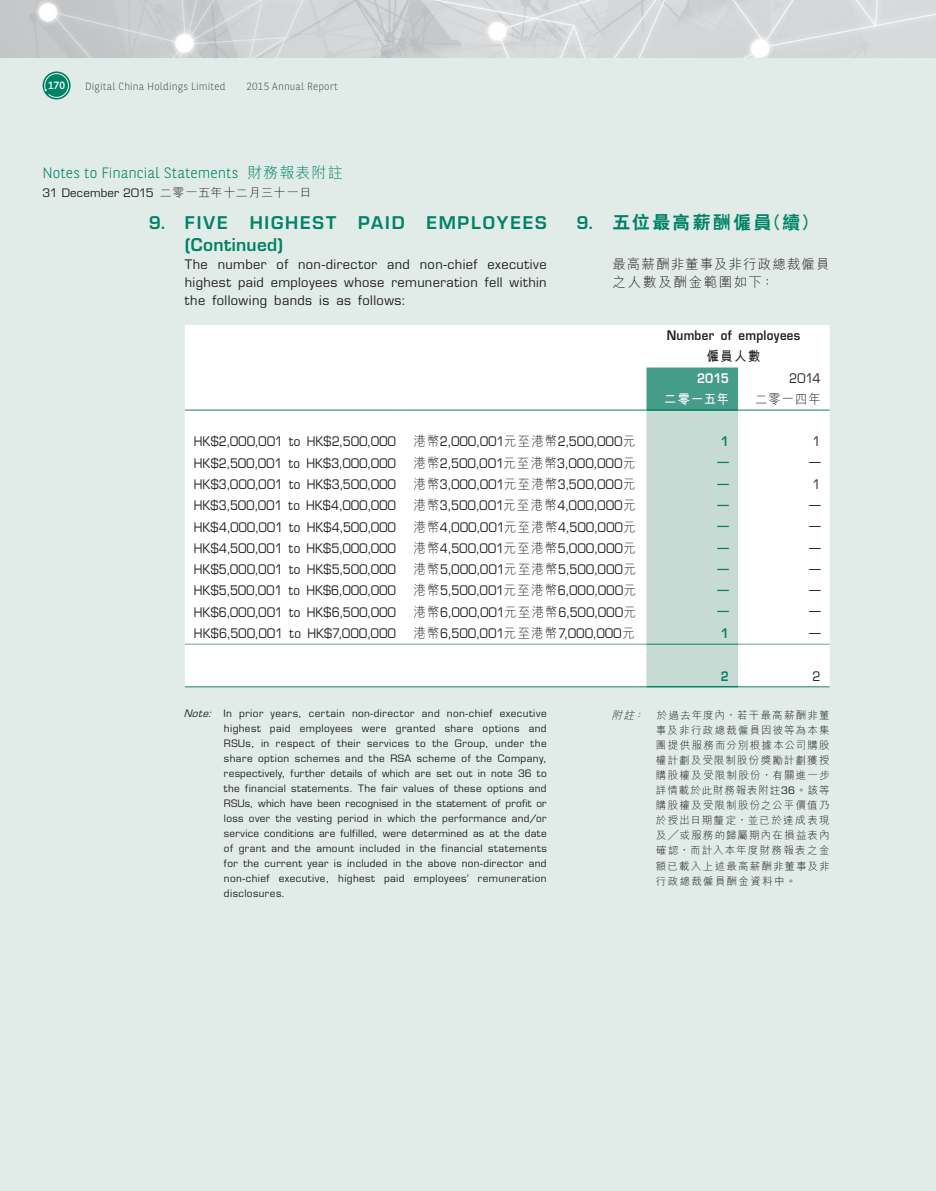
<style>
.page{position:relative;width:936px;height:1191px;background:#fff}
.page>*{position:absolute;margin:0;border:0;box-sizing:border-box;transform-origin:0 0}
._03_H1{font:800 18px "C Hei 2 HK";letter-spacing:.13em;color:#008265}
._03_H1-2{font:600 17.1px "Eurostile LT Std";letter-spacing:.1em;color:#008265}
._03_H1-3{font:600 17.1px "Eurostile LT Std";letter-spacing:.02em;color:#008265}
.t1{font:300 15px "BNPP Sans";color:#008265}
._12___P2{font:300 13.5px/18px "M Hei HK";letter-spacing:.095em;color:#231f20}
._01_Body_Text{font:700 13.5px "M Hei HK";letter-spacing:.08em;color:#fff;scale:.9 1}
._01_Body_Text-2{font:300 13.5px "M Hei HK";letter-spacing:.1em;color:#231f20;scale:.9 1}
._01_Body_Text-3{font:700 13.5px "M Hei HK";color:#231f20;scale:.9 1}
._15_Table_Stub{font:12.9px "Eurostile LT Std";letter-spacing:.04em;color:#231f20;scale:.9 1}
._12___P2-2{font:12.9px/18px "Eurostile LT Std";letter-spacing:.03em;color:#231f20;text-align:justify}
._01_Body_Text-4{font:600 12.9px "Eurostile LT Std";letter-spacing:.03em;color:#231f20;scale:.9 1}
._01_Body_Text-5{font:12.9px "Eurostile LT Std";color:#231f20;scale:.9 1}
._01_Body_Text-6{font:600 12.9px "Eurostile LT Std";color:#008265;scale:.9 1}
._01_Body_Text-7{font:600 12.9px "Eurostile LT Std";color:#fff;scale:.9 1}
.t2{font:11.4px "Eurostile LT Std";letter-spacing:.015em;color:#231f20}
._22____IN2__Note{font:300 10.5px/15px "M Hei HK";letter-spacing:.12em;color:#231f20;text-align:justify}
.t3{font:300 10.5px "BNPP Sans";letter-spacing:.015em;color:#57585a}
.t4{font:10.5px "BNPP Sans";color:#fff}
._22____IN2__Note-2{font:10.05px/15px "Eurostile LT Std";letter-spacing:.045em;color:#231f20;text-align:justify}
.s1{font-family:"M Hei HK"}
.s2{font-family:"M Hei HK";font-weight:300;font-size:12px}
.s3{font-family:"Eurostile LT Std";font-weight:600;font-size:17.1px}
.s4{font-family:"M Hei HK";font-weight:300;font-size:13.5px}
.s5{font-style:italic}
.s6{font-family:"Eurostile LT Std";font-weight:400;font-size:10.05px}
</style>
<div class="page">
<div style="left:0;top:0;width:935px;height:1191px;background:#e1ece8"></div>
<img style="left:0;top:0;width:935px;height:57px">
<svg style="left:43px;top:71px;width:28px;height:28px"></svg>
<svg style="left:44px;top:72px;width:26px;height:27px"></svg>
<div style="left:185px;top:325px;width:644px;height:361px;background:#fff"></div>
<hr style="left:185px;top:409px;width:211px;height:2px;background:#66a696">
<svg style="left:396px;top:409px;width:9px;height:2px"></svg>
<hr style="left:405px;top:409px;width:232px;height:2px;background:#66a696">
<hr style="left:738px;top:409px;width:82px;height:2px;background:#66a696">
<svg style="left:820px;top:409px;width:9px;height:2px"></svg>
<hr style="left:185px;top:686px;width:211px;height:1px;background:#66a696">
<hr style="left:405px;top:686px;width:232px;height:1px;background:#66a696">
<hr style="left:738px;top:686px;width:82px;height:1px;background:#66a696">
<hr style="left:185px;top:644px;width:211px;height:1px;background:#66a696">
<hr style="left:405px;top:644px;width:232px;height:1px;background:#66a696">
<hr style="left:738px;top:644px;width:82px;height:1px;background:#66a696">
<svg style="left:637px;top:367px;width:101px;height:320px;background:#bad5cd"></svg>
<p class="t4" style="left:48px;top:78px;width:18px">170</p>
<p class="t3" style="left:85px;top:79px;width:142px">Digital China Holdings Limited</p>
<p class="t3" style="left:246px;top:79px;width:93px">2015 Annual Report</p>
<h3 class="t1" style="left:43px;top:163px;width:302px">Notes to Financial Statements <span class="s1">財務報表附註</span></h3>
<p class="t2" style="left:43px;top:186px;width:270px">31 December 2015 <span class="s2">二零一五年十二月三十一日</span></p>
<p class="_03_H1-2" style="left:149px;top:212px;width:80px">9. FIVE</p>
<p class="_03_H1-2" style="left:250px;top:212px;width:88px">HIGHEST</p>
<p class="_03_H1-2" style="left:358px;top:212px;width:48px">PAID</p>
<p class="_03_H1-2" style="left:426px;top:212px;width:122px">EMPLOYEES</p>
<p class="_03_H1-3" style="left:185px;top:234px;width:100px">(Continued)</p>
<p class="_12___P2-2" style="left:185px;top:256px;width:363px">The number of non-director and non-chief executive highest paid employees whose remuneration fell within the following bands is as follows:</p>
<p class="_03_H1" style="left:576px;top:210px;width:243px"><span class="s3">9.</span> 五位最高薪酬僱員（續）</p>
<p class="_12___P2" style="left:612px;top:255px;width:218px">最高薪酬非董事及非行政總裁僱員之人數及酬金範圍如下：</p>
<p class="_01_Body_Text-4" style="left:666px;top:327px;width:150px">Number of employees</p>
<p class="_01_Body_Text-3" style="left:706px;top:346px;width:61px">僱員人數</p>
<p class="_01_Body_Text-7" style="left:697px;top:370px;width:37px">2015</p>
<p class="_01_Body_Text-5" style="left:789px;top:370px;width:36px">2014</p>
<p class="_01_Body_Text" style="left:664px;top:389px;width:73px">二零一五年</p>
<p class="_01_Body_Text-2" style="left:755px;top:389px;width:74px">二零一四年</p>
<p class="_15_Table_Stub" style="left:194px;top:434px;width:226px">HK$2,000,001 to HK$2,500,000</p>
<p class="_15_Table_Stub" style="left:414px;top:434px;width:247px"><span class="s4">港幣</span>2,000,001<span class="s4">元至港幣</span>2,500,000<span class="s4">元</span></p>
<p class="_01_Body_Text-6" style="left:720px;top:433px;width:11px">1</p>
<p class="_01_Body_Text-5" style="left:812px;top:434px;width:10px">1</p>
<p class="_15_Table_Stub" style="left:194px;top:455px;width:226px">HK$2,500,001 to HK$3,000,000</p>
<p class="_15_Table_Stub" style="left:414px;top:455px;width:247px"><span class="s4">港幣</span>2,500,001<span class="s4">元至港幣</span>3,000,000<span class="s4">元</span></p>
<p class="_01_Body_Text-6" style="left:717px;top:453px;width:14px">—</p>
<p class="_01_Body_Text-5" style="left:809px;top:454px;width:14px">—</p>
<p class="_15_Table_Stub" style="left:194px;top:476px;width:226px">HK$3,000,001 to HK$3,500,000</p>
<p class="_15_Table_Stub" style="left:414px;top:476px;width:247px"><span class="s4">港幣</span>3,000,001<span class="s4">元至港幣</span>3,500,000<span class="s4">元</span></p>
<p class="_01_Body_Text-6" style="left:717px;top:475px;width:14px">—</p>
<p class="_01_Body_Text-5" style="left:812px;top:476px;width:10px">1</p>
<p class="_15_Table_Stub" style="left:194px;top:498px;width:226px">HK$3,500,001 to HK$4,000,000</p>
<p class="_15_Table_Stub" style="left:414px;top:498px;width:248px"><span class="s4">港幣</span>3,500,001<span class="s4">元至港幣</span>4,000,000<span class="s4">元</span></p>
<p class="_01_Body_Text-6" style="left:717px;top:496px;width:14px">—</p>
<p class="_01_Body_Text-5" style="left:809px;top:496px;width:14px">—</p>
<p class="_15_Table_Stub" style="left:194px;top:519px;width:226px">HK$4,000,001 to HK$4,500,000</p>
<p class="_15_Table_Stub" style="left:414px;top:519px;width:248px"><span class="s4">港幣</span>4,000,001<span class="s4">元至港幣</span>4,500,000<span class="s4">元</span></p>
<p class="_01_Body_Text-6" style="left:717px;top:517px;width:14px">—</p>
<p class="_01_Body_Text-5" style="left:809px;top:518px;width:14px">—</p>
<p class="_15_Table_Stub" style="left:194px;top:540px;width:226px">HK$4,500,001 to HK$5,000,000</p>
<p class="_15_Table_Stub" style="left:414px;top:540px;width:248px"><span class="s4">港幣</span>4,500,001<span class="s4">元至港幣</span>5,000,000<span class="s4">元</span></p>
<p class="_01_Body_Text-6" style="left:717px;top:538px;width:14px">—</p>
<p class="_01_Body_Text-5" style="left:809px;top:539px;width:14px">—</p>
<p class="_15_Table_Stub" style="left:194px;top:561px;width:226px">HK$5,000,001 to HK$5,500,000</p>
<p class="_15_Table_Stub" style="left:414px;top:561px;width:248px"><span class="s4">港幣</span>5,000,001<span class="s4">元至港幣</span>5,500,000<span class="s4">元</span></p>
<p class="_01_Body_Text-6" style="left:717px;top:560px;width:14px">—</p>
<p class="_01_Body_Text-5" style="left:809px;top:560px;width:14px">—</p>
<p class="_15_Table_Stub" style="left:194px;top:583px;width:226px">HK$5,500,001 to HK$6,000,000</p>
<p class="_15_Table_Stub" style="left:414px;top:583px;width:248px"><span class="s4">港幣</span>5,500,001<span class="s4">元至港幣</span>6,000,000<span class="s4">元</span></p>
<p class="_01_Body_Text-6" style="left:717px;top:581px;width:14px">—</p>
<p class="_01_Body_Text-5" style="left:809px;top:581px;width:14px">—</p>
<p class="_15_Table_Stub" style="left:194px;top:604px;width:226px">HK$6,000,001 to HK$6,500,000</p>
<p class="_15_Table_Stub" style="left:414px;top:604px;width:248px"><span class="s4">港幣</span>6,000,001<span class="s4">元至港幣</span>6,500,000<span class="s4">元</span></p>
<p class="_01_Body_Text-6" style="left:717px;top:602px;width:14px">—</p>
<p class="_01_Body_Text-5" style="left:809px;top:603px;width:14px">—</p>
<p class="_15_Table_Stub" style="left:194px;top:625px;width:226px">HK$6,500,001 to HK$7,000,000</p>
<p class="_15_Table_Stub" style="left:414px;top:625px;width:247px"><span class="s4">港幣</span>6,500,001<span class="s4">元至港幣</span>7,000,000<span class="s4">元</span></p>
<p class="_01_Body_Text-6" style="left:720px;top:625px;width:11px">1</p>
<p class="_01_Body_Text-5" style="left:809px;top:624px;width:14px">—</p>
<p class="_01_Body_Text-6" style="left:720px;top:667px;width:11px">2</p>
<p class="_01_Body_Text-5" style="left:812px;top:668px;width:10px">2</p>
<p class="_22____IN2__Note-2" style="left:224px;top:706px;width:324px;text-indent:-40px"><span class="s5">Note:</span> In prior years, certain non-director and non-chief executive highest paid employees were granted share options and RSUs, in respect of their services to the Group, under the share option schemes and the RSA scheme of the Company, respectively, further details of which are set out in note 36 to the financial statements. The fair values of these options and RSUs, which have been recognised in the statement of profit or loss over the vesting period in which the performance and/or service conditions are fulfilled, were determined as at the date of grant and the amount included in the financial statements for the current year is included in the above non-director and non-chief executive, highest paid employees’ remuneration disclosures.</p>
<p class="_22____IN2__Note" style="left:656px;top:707px;width:175px;text-indent:-45px"><span class="s5">附註：</span> 於過去年度內，若干最高薪酬非董事及非行政總裁僱員因彼等為本集團提供服務而分別根據本公司購股權計劃及受限制股份獎勵計劃獲授購股權及受限制股份，有關進一步詳情載於此財務報表附註<span class="s6">36</span>。該等購股權及受限制股份之公平價值乃於授出日期釐定，並已於達成表現及╱或服務的歸屬期內在損益表內確認，而計入本年度財務報表之金額已載入上述最高薪酬非董事及非行政總裁僱員酬金資料中。</p>
</div>
